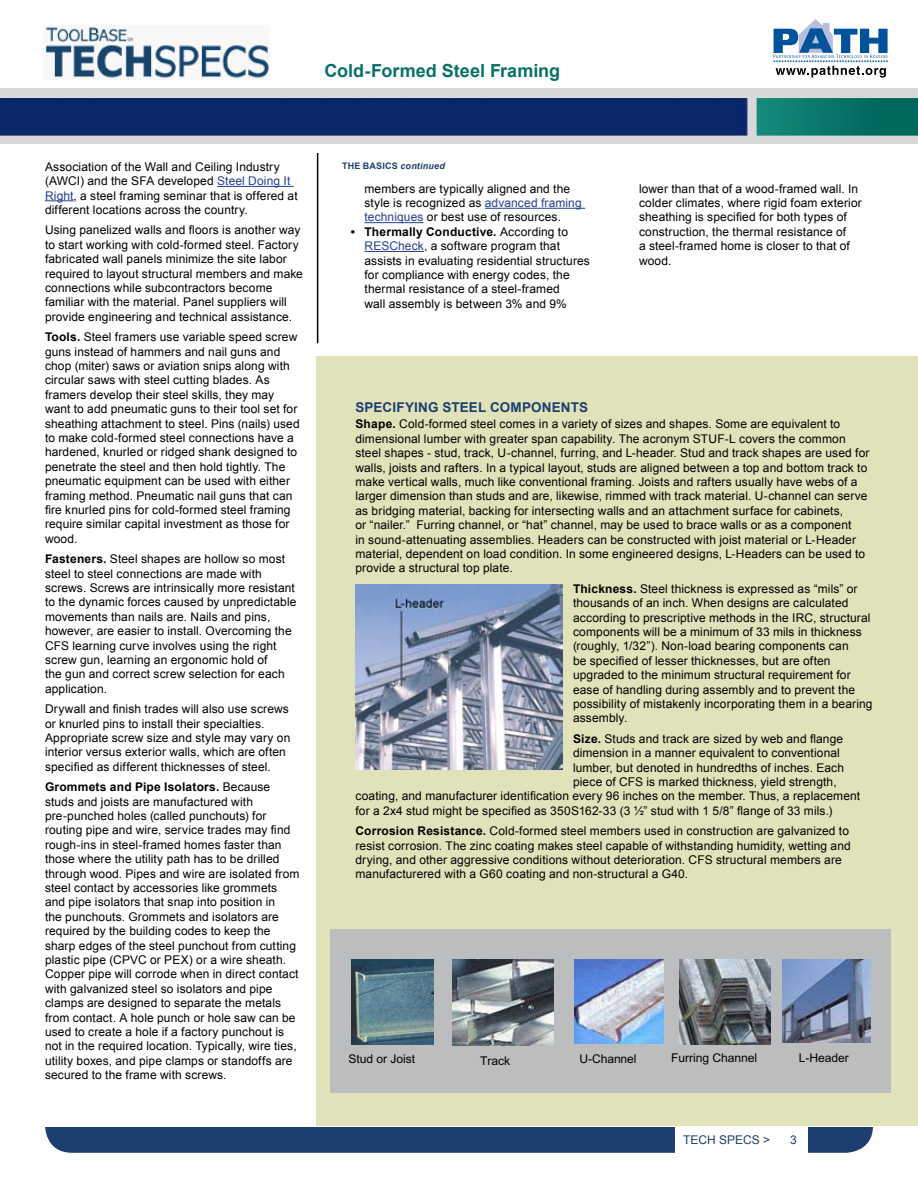
<style>
.page{position:relative;width:918px;height:1188px;background:#fff}
.page>*{position:absolute;margin:0;border:0;box-sizing:border-box;transform-origin:0 0}
.t1{font:700 18px "Arial";color:#087068}
.t2{font:700 18px "Arial";letter-spacing:.005em;color:#168b7a}
.t3{font:700 13.5px "Arial";letter-spacing:.01em;color:#1d3f6d}
.t4{font:12px/14.4px "Arial";letter-spacing:.01em;color:#000}
.t5{font:12px "Arial";color:#1d3f6d}
.t6{font:700 9px "Arial";letter-spacing:.025em;color:#1d3f6d}
.s1{color:#24408f}
.s2{font-weight:700}
.s3{font-style:italic}
</style>
<div class="page">
<img style="left:0;top:89px;width:918px;height:55px">
<img style="left:46px;top:27px;width:223px;height:51px">
<div style="left:45px;top:1080px;width:828px;height:73px;background:#1d3f6d;border-radius:27px"></div>
<div style="left:28px;top:1077px;width:862px;height:49px;background:#fff"></div>
<div style="left:676px;top:1110px;width:132px;height:51px;background:#fff"></div>
<svg style="left:773px;top:19px;width:115px;height:59px"></svg>
<div style="left:316px;top:356px;width:602px;height:770px;background:#e1e2ba"></div>
<div style="left:330px;top:929px;width:560px;height:163px;background:#bcbdbf"></div>
<img style="left:351px;top:960px;width:83px;height:85px">
<img style="left:452px;top:960px;width:102px;height:86px">
<img style="left:574px;top:960px;width:89px;height:84px">
<img style="left:680px;top:959px;width:90px;height:86px">
<img style="left:782px;top:960px;width:88px;height:83px">
<hr style="left:217px;top:186px;width:77px;height:1px;background:#24408f">
<svg style="left:45px;top:200px;width:29px;height:1px"></svg>
<img style="left:356px;top:585px;width:206px;height:184px">
<hr style="left:485px;top:208px;width:100px;height:1px;background:#24408f">
<hr style="left:364px;top:222px;width:60px;height:1px;background:#24408f">
<hr style="left:364px;top:251px;width:60px;height:1px;background:#24408f">
<hr style="left:317px;top:153px;width:1px;height:190px;background:#000">
<h1 class="t1" style="left:324px;top:59px;width:237px">Cold-Formed Steel Framing</h1>
<h1 class="t2" style="left:324px;top:61px;width:205px">Tankless Water Heaters</h1>
<p class="t4" style="left:45px;top:159px;width:254px">Association of the Wall and Ceiling Industry (AWCI) and the SFA developed <span class="s1">Steel Doing It Right</span>, a steel framing seminar that is offered at different locations across the country.</p>
<p class="t4" style="left:45px;top:223px;width:259px">Using panelized walls and floors is another way to start working with cold-formed steel. Factory fabricated wall panels minimize the site labor required to layout structural members and make connections while subcontractors become familiar with the material. Panel suppliers will provide engineering and technical assistance.</p>
<p class="t4" style="left:45px;top:330px;width:256px"><span class="s2">Tools.</span> Steel framers use variable speed screw guns instead of hammers and nail guns and chop (miter) saws or aviation snips along with circular saws with steel cutting blades. As framers develop their steel skills, they may want to add pneumatic guns to their tool set for sheathing attachment to steel. Pins (nails) used to make cold-formed steel connections have a hardened, knurled or ridged shank designed to penetrate the steel and then hold tightly. The pneumatic equipment can be used with either framing method. Pneumatic nail guns that can fire knurled pins for cold-formed steel framing require similar capital investment as those for wood.</p>
<p class="t4" style="left:45px;top:552px;width:253px"><span class="s2">Fasteners.</span> Steel shapes are hollow so most steel to steel connections are made with screws. Screws are intrinsically more resistant to the dynamic forces caused by unpredictable movements than nails are. Nails and pins, however, are easier to install. Overcoming the CFS learning curve involves using the right screw gun, learning an ergonomic hold of<br>the gun and correct screw selection for each application.</p>
<p class="t4" style="left:45px;top:702px;width:247px">Drywall and finish trades will also use screws or knurled pins to install their specialties.<br>Appropriate screw size and style may vary on interior versus exterior walls, which are often specified as different thicknesses of steel.</p>
<p class="t4" style="left:45px;top:780px;width:256px"><span class="s2">Grommets and Pipe Isolators.</span> Because studs and joists are manufactured with pre-punched holes (called punchouts) for routing pipe and wire, service trades may find rough-ins in steel-framed homes faster than those where the utility path has to be drilled through wood. Pipes and wire are isolated from steel contact by accessories like grommets and pipe isolators that snap into position in<br>the punchouts. Grommets and isolators are required by the building codes to keep the sharp edges of the steel punchout from cutting plastic pipe (CPVC or PEX) or a wire sheath.<br>Copper pipe will corrode when in direct contact with galvanized steel so isolators and pipe clamps are designed to separate the metals from contact. A hole punch or hole saw can be used to create a hole if a factory punchout is not in the required location. Typically, wire ties, utility boxes, and pipe clamps or standoffs are secured to the frame with screws.</p>
<p class="t6" style="left:342px;top:159px;width:104px">THE BASICS <span class="s3">continued</span></p>
<p class="t4" style="left:364px;top:181px;width:219px">members are typically aligned and the style is recognized as <span class="s1">advanced framing techniques</span> or best use of resources.</p>
<p class="t4" style="left:364px;top:225px;width:227px;text-indent:-14px"><span class="s2">• Thermally Conductive.</span> According to <span class="s1">RESCheck</span>, a software program that assists in evaluating residential structures for compliance with energy codes, the thermal resistance of a steel-framed<br>wall assembly is between 3% and 9%</p>
<p class="t4" style="left:639px;top:181px;width:224px">lower than that of a wood-framed wall. In colder climates, where rigid foam exterior sheathing is specified for both types of construction, the thermal resistance of<br>a steel-framed home is closer to that of wood.</p>
<p class="t3" style="left:356px;top:399px;width:234px">SPECIFYING STEEL COMPONENTS</p>
<p class="t4" style="left:356px;top:417px;width:516px"><span class="s2">Shape.</span> Cold-formed steel comes in a variety of sizes and shapes. Some are equivalent to dimensional lumber with greater span capability. The acronym STUF-L covers the common steel shapes - stud, track, U-channel, furring, and L-header. Stud and track shapes are used for walls, joists and rafters. In a typical layout, studs are aligned between a top and bottom track to make vertical walls, much like conventional framing. Joists and rafters usually have webs of a larger dimension than studs and are, likewise, rimmed with track material. U-channel can serve as bridging material, backing for intersecting walls and an attachment surface for cabinets,<br>or “nailer.” Furring channel, or “hat” channel, may be used to brace walls or as a component<br>in sound-attenuating assemblies. Headers can be constructed with joist material or L-Header material, dependent on load condition. In some engineered designs, L-Headers can be used to provide a structural top plate.</p>
<p class="t4" style="left:573px;top:581px;width:301px"><span class="s2">Thickness.</span> Steel thickness is expressed as “mils” or thousands of an inch. When designs are calculated according to prescriptive methods in the IRC, structural components will be a minimum of 33 mils in thickness (roughly, 1 /32”). Non-load bearing components can<br>be specified of lesser thicknesses, but are often upgraded to the minimum structural requirement for ease of handling during assembly and to prevent the possibility of mistakenly incorporating them in a bearing assembly.</p>
<p class="t4" style="left:573px;top:731px;width:272px"><span class="s2">Size.</span> Studs and track are sized by web and flange</p>
<p class="t4" style="left:573px;top:746px;width:268px">dimension in a manner equivalent to conventional</p>
<p class="t4" style="left:573px;top:760px;width:273px">lumber, but denoted in hundredths of inches. Each</p>
<p class="t4" style="left:573px;top:775px;width:265px">piece of CFS is marked thickness, yield strength,</p>
<p class="t4" style="left:356px;top:789px;width:506px">coating, and manufacturer identification every 96 inches on the member. Thus, a replacement</p>
<p class="t4" style="left:356px;top:803px;width:478px">for a 2x4 stud might be specified as 350S162-33 (3 ½” stud with 1 5/8” flange of 33 mils.)</p>
<p class="t4" style="left:356px;top:824px;width:497px"><span class="s2">Corrosion Resistance.</span> Cold-formed steel members used in construction are galvanized to resist corrosion. The zinc coating makes steel capable of withstanding humidity, wetting and drying, and other aggressive conditions without deterioration. CFS structural members are manufacturered with a G60 coating and non-structural a G40.</p>
<p class="t4" style="left:348px;top:1052px;width:68px">Stud or Joist</p>
<p class="t4" style="left:480px;top:1053px;width:32px">Track</p>
<p class="t4" style="left:579px;top:1052px;width:59px">U-Channel</p>
<p class="t4" style="left:671px;top:1051px;width:88px">Furring Channel</p>
<p class="t4" style="left:799px;top:1051px;width:51px">L-Header</p>
<p class="t5" style="left:683px;top:1131px;width:89px">TECH SPECS &gt;</p>
</div>
